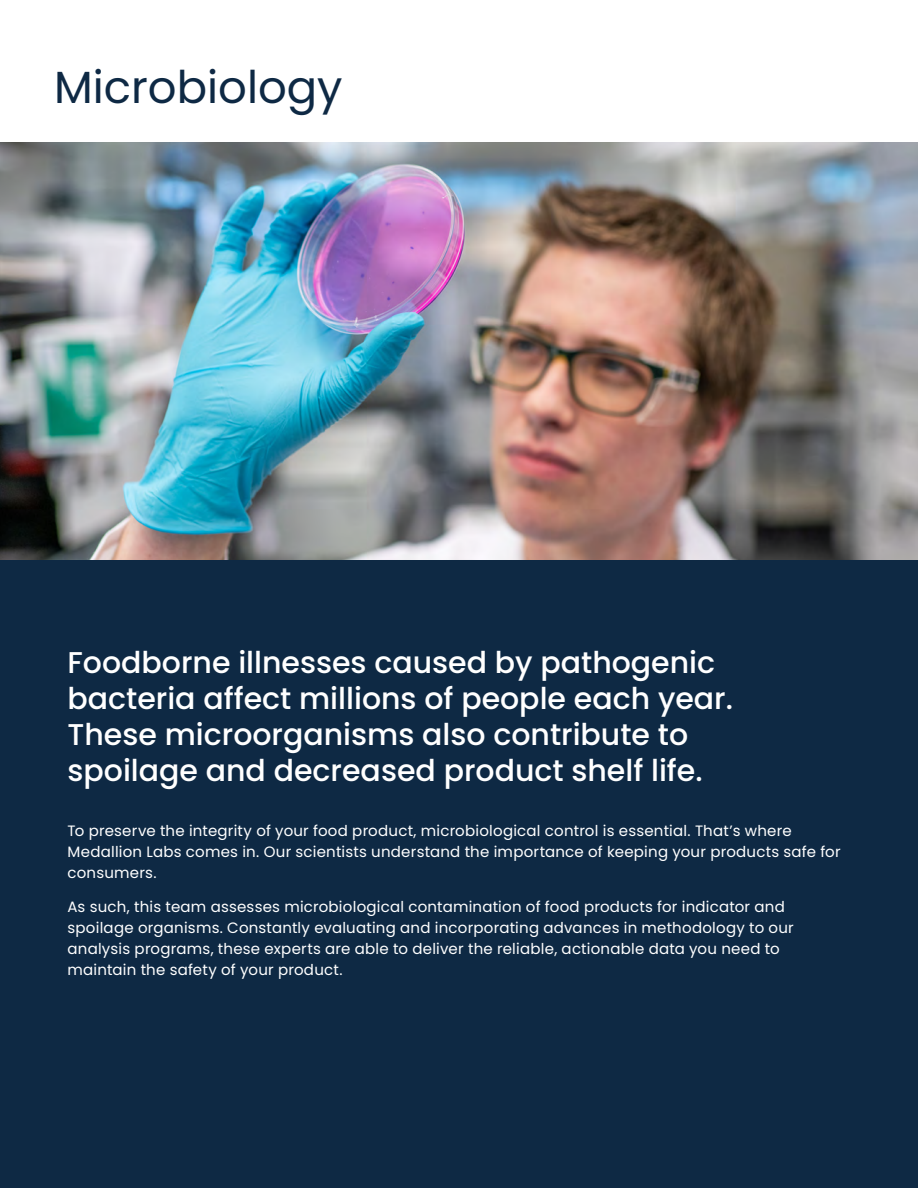
<style>
.page{position:relative;width:918px;height:1188px;background:#fff}
.page>*{position:absolute;margin:0;border:0;box-sizing:border-box;transform-origin:0 0}
.t1{font:45px "Poppins";color:#0e2944}
.t2{font:500 30px/36px "Poppins";color:#fff}
.Body_Copy_9pt{font:15px/21px "Poppins";letter-spacing:.015em;color:#fff}
</style>
<div class="page">
<img style="left:0;top:143px;width:918px;height:417px">
<div style="left:0;top:560px;width:918px;height:628px;background:#0e2944"></div>
<h2 class="t1" style="left:54px;top:62px;width:290px">Microbiology</h2>
<h3 class="t2" style="left:68px;top:645px;width:667px">Foodborne illnesses caused by pathogenic bacteria affect millions of people each year.<br>These microorganisms also contribute to spoilage and decreased product shelf life.</h3>
<p class="Body_Copy_9pt" style="left:68px;top:820px;width:775px">To preserve the integrity of your food product, microbiological control is essential. That’s where<br>Medallion Labs comes in. Our scientists understand the importance of keeping your products safe for consumers.</p>
<p class="Body_Copy_9pt" style="left:68px;top:896px;width:728px">As such, this team assesses microbiological contamination of food products for indicator and spoilage organisms. Constantly evaluating and incorporating advances in methodology to our analysis programs, these experts are able to deliver the reliable, actionable data you need to maintain the safety of your product.</p>
</div>
